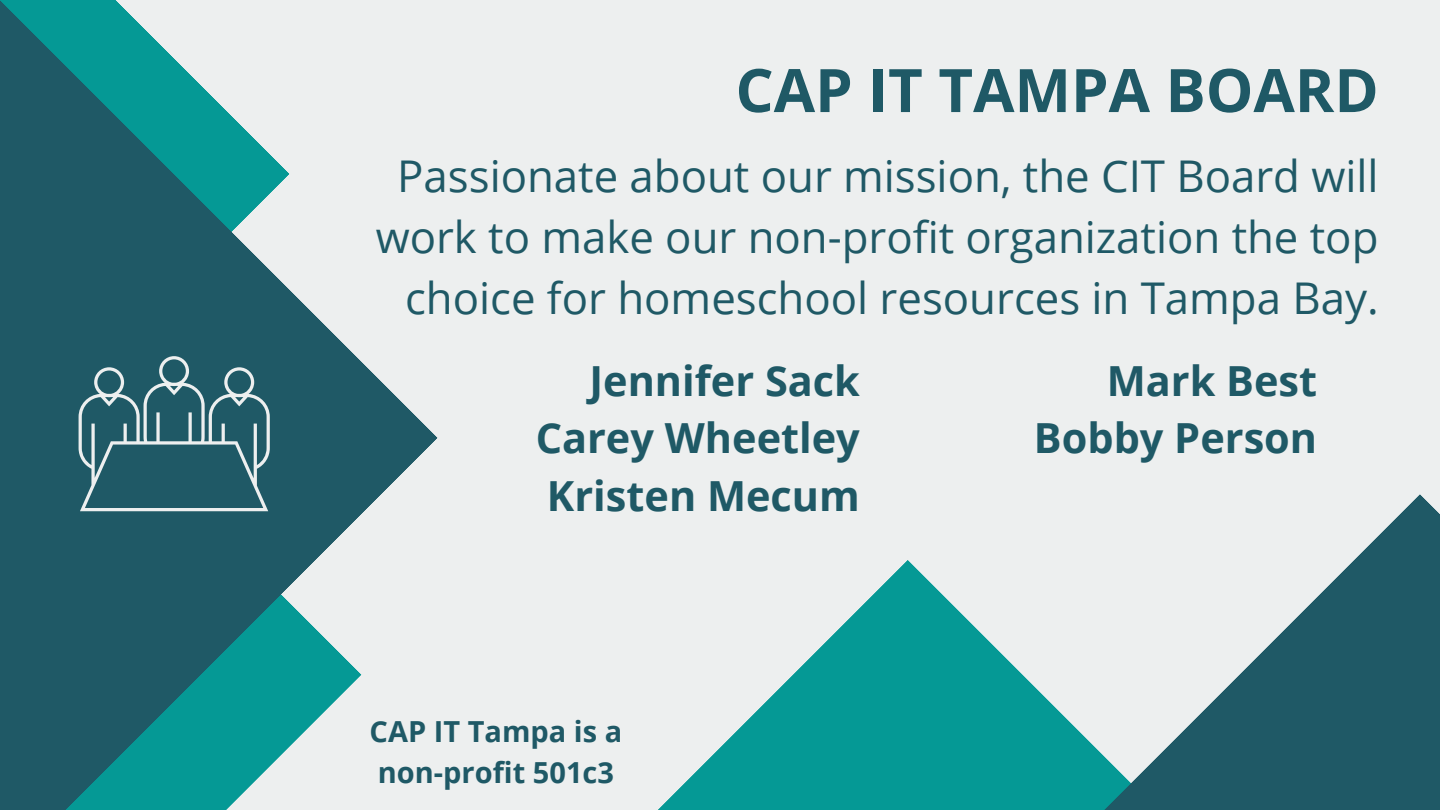
<style>
.page{position:relative;width:1440px;height:810px;background:#edefef}
.page>*{position:absolute;margin:0;border:0;box-sizing:border-box;transform-origin:0 0}
.t1{font:700 60px "Open Sans";color:#1f5966}
.t2{font:43.8px/61.3px "Open Sans";color:#1f5966;text-align:right}
.t3{font:700 41.5px "Open Sans";color:#1f5966}
.t4{font:700 29px "Open Sans";color:#1f5966}
</style>
<div class="page">
<svg style="left:658px;top:560px;width:446px;height:250px;fill:#059995"></svg>
<svg style="left:0;top:0;width:438px;height:810px"></svg>
<svg style="left:1104px;top:494px;width:336px;height:316px;fill:#1f5966"></svg>
<svg style="left:79px;top:356px;width:191px;height:155px;background:#3e6f7a"></svg>
<p class="t1" style="left:736px;top:48px;width:645px">CAP IT TAMPA BOARD</p>
<p class="t2" style="left:376px;top:144px;width:1005px">Passionate about our mission, the CIT Board will work to make our non-profit organization the top choice for homeschool resources in Tampa Bay.</p>
<p class="t3" style="left:1107px;top:352px;width:212px">Mark Best</p>
<p class="t3" style="left:1034px;top:409px;width:285px">Bobby Person</p>
<p class="t3" style="left:589px;top:352px;width:272px">Jennifer Sack</p>
<p class="t3" style="left:536px;top:409px;width:326px">Carey Wheetley</p>
<p class="t3" style="left:547px;top:467px;width:314px">Kristen Mecum</p>
<p class="t4" style="left:370px;top:711px;width:254px">CAP IT Tampa is a</p>
<p class="t4" style="left:378px;top:752px;width:238px">non-profit 501c3</p>
</div>
